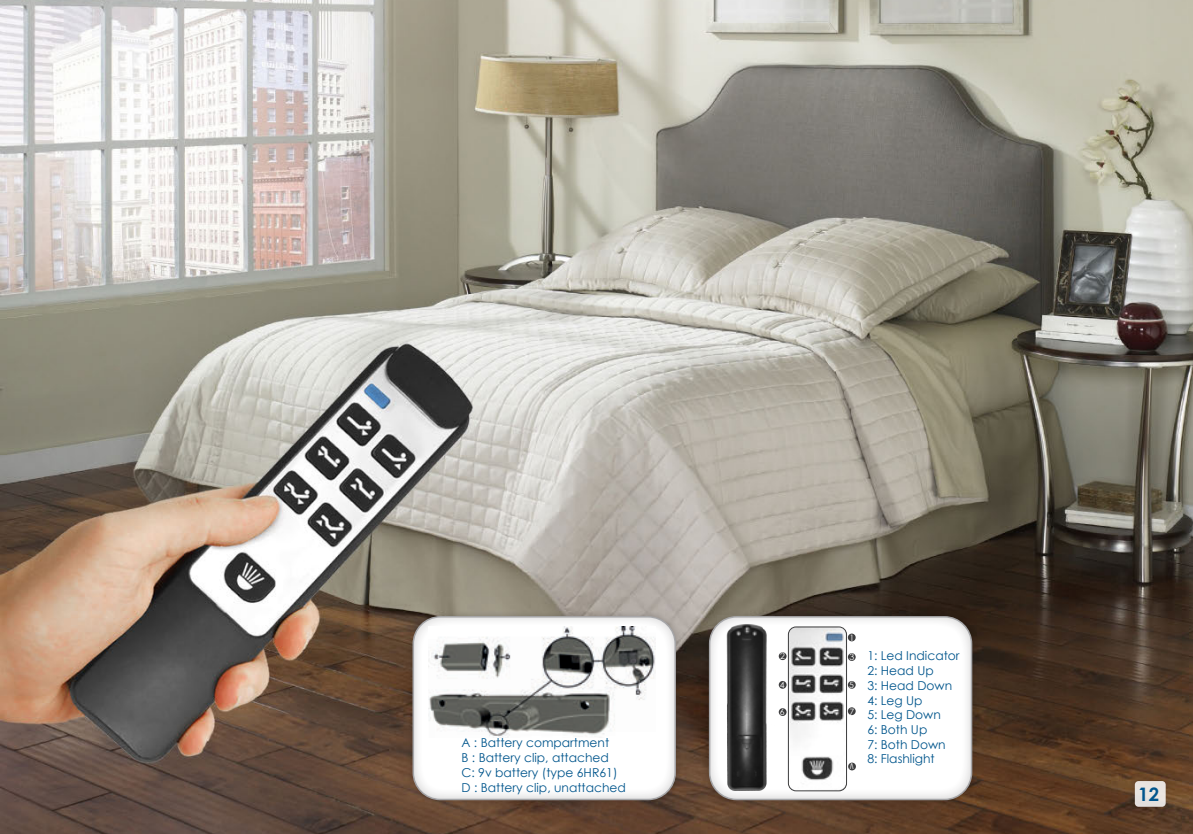
<style>
.page{position:relative;width:1193px;height:834px;background:#fff}
.page>*{position:absolute;margin:0;border:0;box-sizing:border-box;transform-origin:0 0}
.t1{font:700 18.55px "Century Gothic";color:#01558c}
.t2{font:12.25px/14.7px "Century Gothic";color:#01558c}
.t3{font:8.75px "Century Gothic";color:#fff}
.t4{font:300 8.75px "GESS Two";color:#fff}
</style>
<div class="page">
<img style="left:0;top:0;width:1193px;height:833px">
<img style="left:1123px;top:769px;width:55px;height:49px">
<div style="left:1135px;top:780px;width:30px;height:26px;background:#e9e3df;border-radius:4px"></div>
<img style="left:700px;top:607px;width:281px;height:202px">
<svg style="left:709px;top:616px;width:262px;height:183px"></svg>
<div style="left:709px;top:616px;width:263px;height:184px;border:1px solid #231f20;border-radius:27px"></div>
<img style="left:788px;top:626px;width:58px;height:164px">
<div style="left:788px;top:626px;width:59px;height:165px;border:1px solid #3e3e3f;border-radius:8px"></div>
<div style="left:848px;top:633px;width:7px;height:8px;background:#3e3e3f;border-radius:50%"></div>
<div style="left:779px;top:652px;width:7px;height:8px;background:#3e3e3f;border-radius:50%"></div>
<div style="left:848px;top:653px;width:7px;height:7px;background:#3e3e3f;border-radius:50%"></div>
<div style="left:779px;top:680px;width:7px;height:8px;background:#3e3e3f;border-radius:50%"></div>
<div style="left:848px;top:680px;width:7px;height:8px;background:#3e3e3f;border-radius:50%"></div>
<div style="left:779px;top:708px;width:7px;height:7px;background:#3e3e3f;border-radius:50%"></div>
<div style="left:848px;top:762px;width:8px;height:8px;background:#3e3e3f;border-radius:50%"></div>
<div style="left:848px;top:707px;width:7px;height:8px;background:#3e3e3f;border-radius:50%"></div>
<img style="left:717px;top:615px;width:57px;height:182px">
<img style="left:404px;top:607px;width:281px;height:202px">
<svg style="left:413px;top:616px;width:262px;height:183px"></svg>
<div style="left:412px;top:616px;width:264px;height:184px;border:1px solid #231f20;border-radius:27px"></div>
<img style="left:429px;top:626px;width:226px;height:111px">
<p class="t2" style="left:461px;top:735px;width:166px">A : Battery compartment<br>B : Battery clip, attached<br>C: 9v battery (type 6HR61)<br>D : Battery clip, unattached</p>
<p class="t3" style="left:849px;top:631px;width:6px">1</p>
<p class="t3" style="left:780px;top:649px;width:6px">2</p>
<p class="t3" style="left:849px;top:650px;width:6px">3</p>
<p class="t3" style="left:780px;top:678px;width:6px">4</p>
<p class="t3" style="left:849px;top:678px;width:6px">5</p>
<p class="t3" style="left:780px;top:705px;width:6px">6</p>
<p class="t3" style="left:849px;top:705px;width:6px">7</p>
<p class="t4" style="left:849px;top:761px;width:6px">8</p>
<p class="t2" style="left:867px;top:648px;width:94px">1: Led Indicator<br>2: Head Up<br>3: Head Down<br>4: Leg Up<br>5: Leg Down<br>6: Both Up<br>7: Both Down<br>8: Flashlight</p>
<h1 class="t1" style="left:1138px;top:779px;width:22px">12</h1>
</div>
